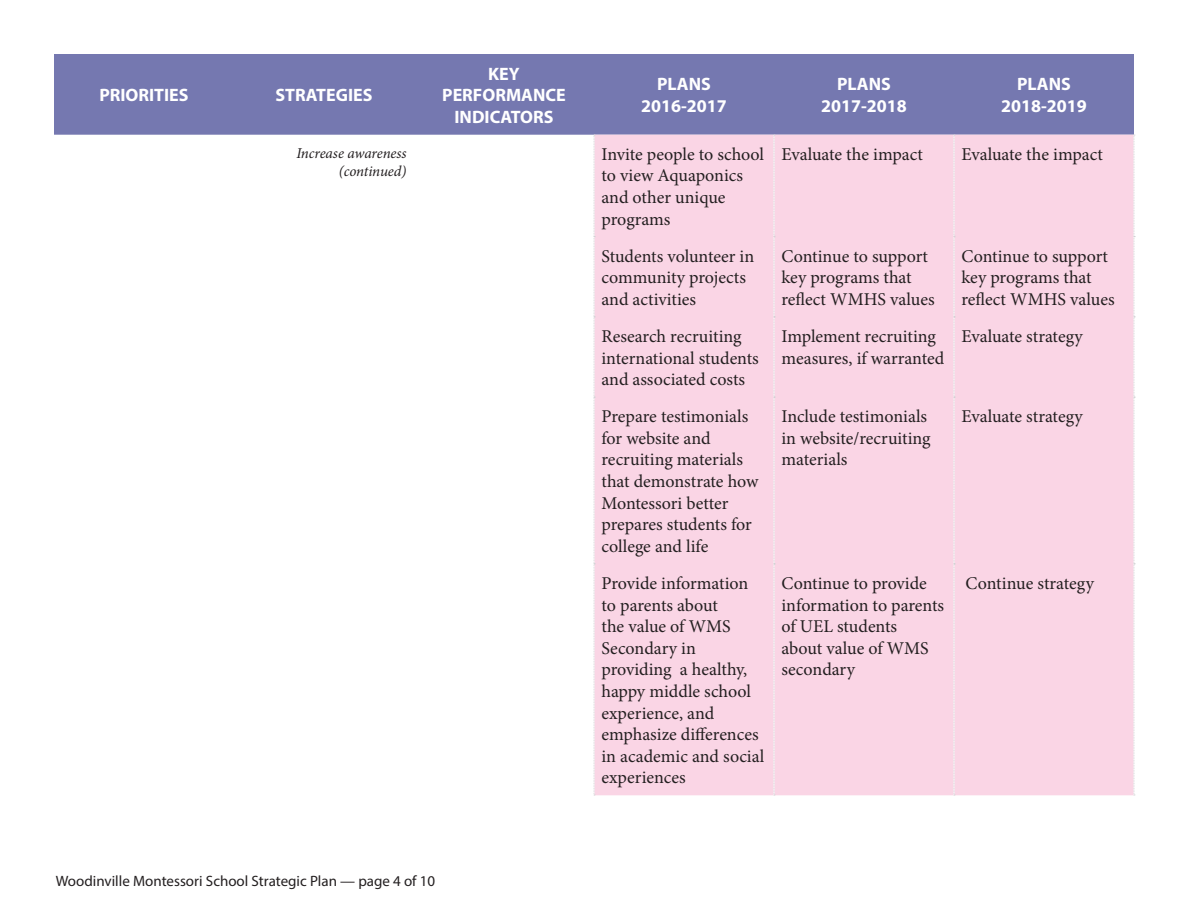
<style>
.page{position:relative;width:1188px;height:918px;background:#fff}
.page>*{position:absolute;margin:0;border:0;box-sizing:border-box;transform-origin:0 0}
.table_body{font:18px/21.6px "Minion Pro";color:#231f20}
.table_head{font:700 18px/21.6px "Myriad Pro";color:#fff;text-align:center}
.t1{font:15px "Myriad Pro";color:#231f20}
.continued{font:italic 15px/18px "Minion Pro";letter-spacing:-.01em;color:#231f20;text-align:right}
</style>
<div class="page">
<div style="left:54px;top:54px;width:1080px;height:81px;background:#7578b0"></div>
<div style="left:595px;top:135px;width:539px;height:660px;background:#fad5e5"></div>
<svg style="left:774px;top:135px;width:1px;height:661px"></svg>
<svg style="left:954px;top:135px;width:1px;height:661px"></svg>
<svg style="left:594px;top:135px;width:1px;height:661px"></svg>
<svg style="left:1134px;top:135px;width:1px;height:661px"></svg>
<p class="table_head" style="left:99px;top:84px;width:91px">PRIORITIES</p>
<p class="table_head" style="left:276px;top:84px;width:98px">STRATEGIES</p>
<p class="table_head" style="left:442px;top:62px;width:125px">KEY<br>PERFORMANCE<br>INDICATORS</p>
<p class="table_head" style="left:657px;top:73px;width:55px">PLANS</p>
<p class="table_head" style="left:641px;top:94px;width:87px">2016-2017</p>
<p class="table_head" style="left:837px;top:73px;width:55px">PLANS</p>
<p class="table_head" style="left:821px;top:94px;width:87px">2017-2018</p>
<p class="table_head" style="left:1017px;top:73px;width:55px">PLANS</p>
<p class="table_head" style="left:1001px;top:94px;width:87px">2018-2019</p>
<p class="continued" style="left:296px;top:144px;width:112px">Increase awareness (continued)</p>
<p class="table_body" style="left:602px;top:143px;width:164px">Invite people to school to view Aquaponics and other unique programs</p>
<p class="table_body" style="left:782px;top:143px;width:143px">Evaluate the impact</p>
<p class="table_body" style="left:962px;top:143px;width:143px">Evaluate the impact</p>
<p class="table_body" style="left:602px;top:245px;width:154px">Students volunteer in community projects and activities</p>
<p class="table_body" style="left:782px;top:245px;width:155px">Continue to support key programs that reflect WMHS values</p>
<p class="table_body" style="left:962px;top:245px;width:155px">Continue to support key programs that reflect WMHS values</p>
<p class="table_body" style="left:602px;top:325px;width:159px">Research recruiting international students and associated costs</p>
<p class="table_body" style="left:782px;top:325px;width:164px">Implement recruiting measures, if warranted</p>
<p class="table_body" style="left:962px;top:325px;width:123px">Evaluate strategy</p>
<p class="table_body" style="left:602px;top:406px;width:158px">Prepare testimonials for website and recruiting materials that demonstrate how<br>Montessori better prepares students for college and life</p>
<p class="table_body" style="left:782px;top:406px;width:151px">Include testimonials in website/recruiting materials</p>
<p class="table_body" style="left:962px;top:406px;width:123px">Evaluate strategy</p>
<p class="table_body" style="left:602px;top:572px;width:164px">Provide information to parents about<br>the value of WMS<br>Secondary in providing a healthy, happy middle school experience, and emphasize differences in academic and social experiences</p>
<p class="table_body" style="left:782px;top:572px;width:164px">Continue to provide information to parents of UEL students<br>about value of WMS secondary</p>
<p class="table_body" style="left:966px;top:572px;width:130px">Continue strategy</p>
<p class="t1" style="left:56px;top:872px;width:381px">Woodinville Montessori School Strategic Plan — page 4 of 10</p>
</div>
